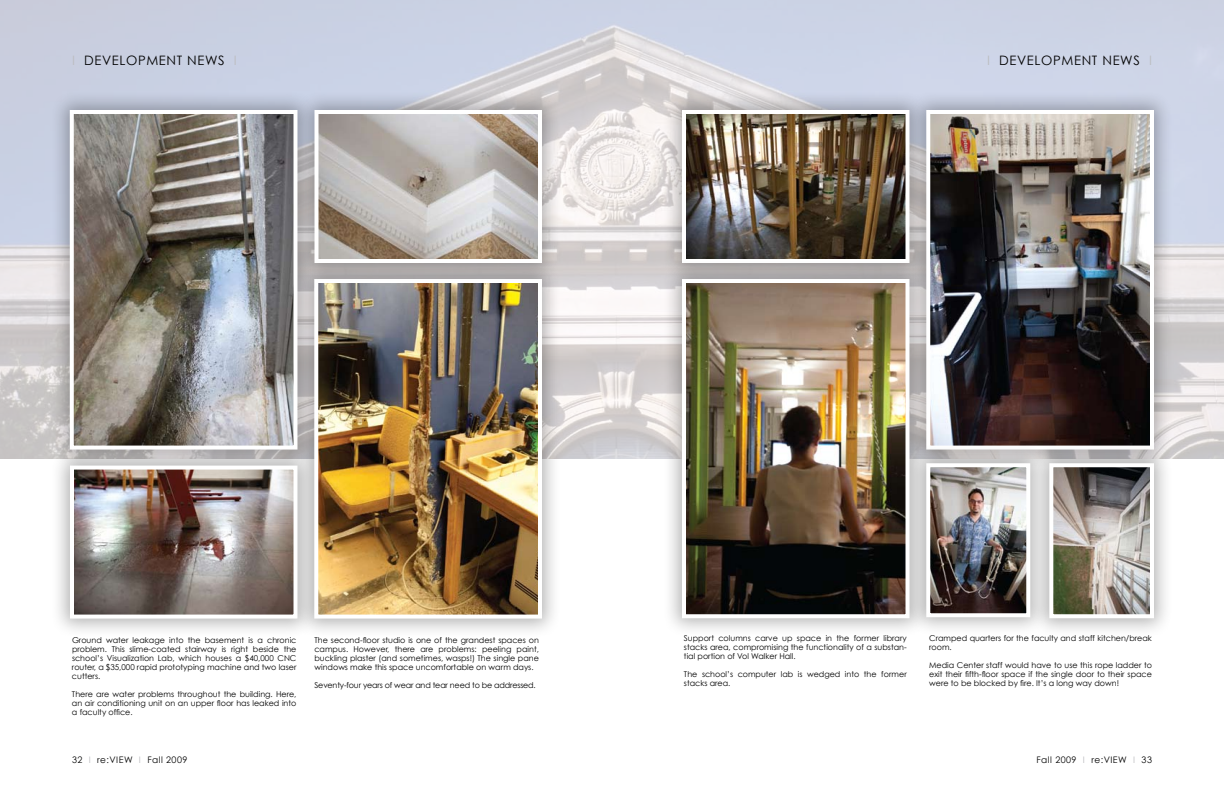
<style>
.page{position:relative;width:1224px;height:792px;background:#fff}
.page>*{position:absolute;margin:0;border:0;box-sizing:border-box;transform-origin:0 0}
.t1{font:13px "Century Gothic";letter-spacing:.05em;color:#000}
.t2{font:9px "Century Gothic";letter-spacing:.05em;color:#000}
.t3{font:8px/9px "Century Gothic";color:#000;text-align:justify}
.t4{font:8px "Century Gothic";letter-spacing:-.02em;color:#000}
.s1{color:#bcbdc0}
</style>
<div class="page">
<img style="left:0;top:0;width:1224px;height:459px">
<div style="left:48px;top:89px;width:267px;height:379px;background:#000;opacity:.3"></div>
<img style="left:75px;top:115px;width:218px;height:329px">
<div style="left:70px;top:110px;width:228px;height:340px;border:4px solid #fff"></div>
<div style="left:49px;top:444px;width:267px;height:193px;background:#000;opacity:.3"></div>
<img style="left:75px;top:471px;width:218px;height:143px">
<div style="left:70px;top:466px;width:228px;height:153px;border:4px solid #fff"></div>
<div style="left:293px;top:258px;width:267px;height:379px;background:#000;opacity:.3"></div>
<img style="left:319px;top:284px;width:218px;height:330px">
<div style="left:314px;top:279px;width:228px;height:340px;border:4px solid #fff"></div>
<div style="left:293px;top:89px;width:267px;height:192px;background:#000;opacity:.3"></div>
<img style="left:319px;top:115px;width:218px;height:143px">
<div style="left:314px;top:110px;width:228px;height:153px;border:4px solid #fff"></div>
<div style="left:661px;top:89px;width:267px;height:192px;background:#000;opacity:.3"></div>
<img style="left:687px;top:115px;width:218px;height:143px">
<div style="left:682px;top:110px;width:228px;height:153px;border:4px solid #fff"></div>
<div style="left:661px;top:258px;width:267px;height:378px;background:#000;opacity:.3"></div>
<img style="left:687px;top:284px;width:218px;height:329px">
<div style="left:682px;top:279px;width:228px;height:339px;border:4px solid #fff"></div>
<div style="left:905px;top:89px;width:267px;height:379px;background:#000;opacity:.3"></div>
<img style="left:931px;top:115px;width:218px;height:327px">
<div style="left:926px;top:110px;width:228px;height:340px;border:4px solid #fff"></div>
<div style="left:1028px;top:442px;width:144px;height:194px;background:#000;opacity:.3"></div>
<img style="left:1054px;top:468px;width:95px;height:145px">
<div style="left:1049px;top:463px;width:105px;height:155px;border:4px solid #fff"></div>
<div style="left:905px;top:442px;width:143px;height:193px;background:#000;opacity:.3"></div>
<img style="left:931px;top:468px;width:94px;height:144px">
<div style="left:926px;top:463px;width:104px;height:154px;border:4px solid #fff"></div>
<h1 class="t1" style="left:72px;top:52px;width:164px"><span class="s1">I</span> DEVELOPMENT NEWS <span class="s1">I</span></h1>
<h1 class="t1" style="left:987px;top:52px;width:164px"><span class="s1">I</span> DEVELOPMENT NEWS <span class="s1">I</span></h1>
<p class="t3" style="left:72px;top:635px;width:226px">Ground water leakage into the basement is a chronic problem. This slime-coated stairway is right beside the school’s Visualization Lab, which houses a $40,000 CNC router, a $35,000 rapid prototyping machine and two laser cutters.</p>
<p class="t3" style="left:72px;top:689px;width:226px">There are water problems throughout the building. Here, an air conditioning unit on an upper floor has leaked into a faculty office.</p>
<p class="t3" style="left:314px;top:635px;width:226px">The second-floor studio is one of the grandest spaces on campus. However, there are problems: peeling paint, buckling plaster (and sometimes, wasps!) The single pane windows make this space uncomfortable on warm days.</p>
<p class="t4" style="left:314px;top:680px;width:223px">Seventy-four years of wear and tear need to be addressed.</p>
<p class="t3" style="left:684px;top:634px;width:224px">Support columns carve up space in the former library stacks area, compromising the functionality of a substan&shy;tial portion of Vol Walker Hall.</p>
<p class="t3" style="left:684px;top:670px;width:224px">The school’s computer lab is wedged into the former stacks area.</p>
<p class="t3" style="left:929px;top:634px;width:224px">Cramped quarters for the faculty and staff kitchen/break room.</p>
<p class="t3" style="left:929px;top:661px;width:224px">Media Center staff would have to use this rope ladder to exit their fifth-floor space if the single door to their space were to be blocked by fire. It’s a long way down!</p>
<p class="t2" style="left:72px;top:754px;width:117px">32 <span class="s1">I</span> re:VI EW <span class="s1">I</span> Fall 2009</p>
<p class="t2" style="left:1036px;top:754px;width:117px">Fall 2009 <span class="s1">I</span> re:VI EW <span class="s1">I</span> 33</p>
</div>
